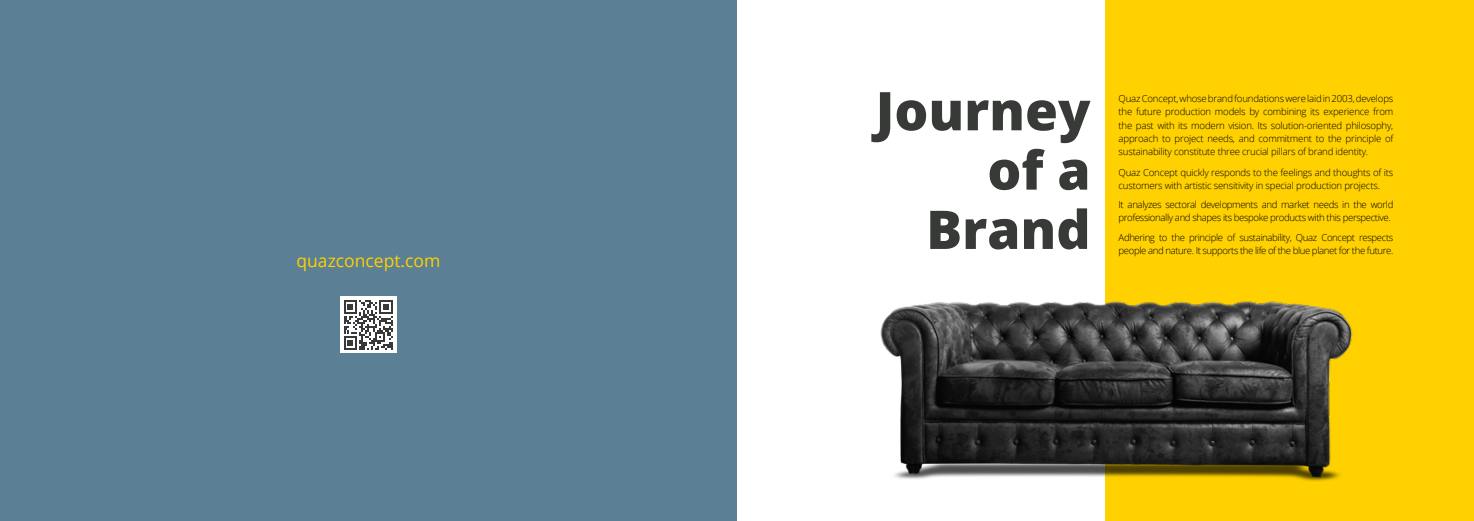
<style>
.page{position:relative;width:1474px;height:521px;background:#fff}
.page>*{position:absolute;margin:0;border:0;box-sizing:border-box;transform-origin:0 0}
.t1{font:800 53.38px/59.3px "Open Sans";color:#373a36;text-align:right}
.t2{font:17.5px "Open Sans";color:#ffd100}
.t3{font:300 9.62px/13.1px "Open Sans";letter-spacing:-.04em;color:#000}
.t4{font:300 9.62px/13.1px "Open Sans";letter-spacing:-.02em;color:#000}
</style>
<div class="page">
<div style="left:0;top:0;width:736px;height:521px;background:#5b7f95"></div>
<div style="left:340px;top:296px;width:57px;height:57px;background:#fff"></div>
<svg style="left:344px;top:300px;width:49px;height:49px"></svg>
<div style="left:1105px;top:0;width:368px;height:521px;background:#ffd100"></div>
<img style="left:880px;top:301px;width:473px;height:180px">
<h2 class="t2" style="left:296px;top:249px;width:145px">quazconcept.com</h2>
<h1 class="t1" style="left:875px;top:78px;width:216px">Journey of a<br>Brand</h1>
<p class="t3" style="left:1118px;top:92px;width:276px;text-align:justify">Quaz Concept, whose brand foundations were laid in 2003, develops the future production models by combining its experience from the past with its modern vision. Its solution-oriented philosophy, approach to project needs, and commitment to the principle of sustainability constitute three crucial pillars of brand identity.</p>
<p class="t4" style="left:1118px;top:165px;width:276px">Quaz Concept quickly responds to the feelings and thoughts of its customers with artistic sensitivity in special production projects.</p>
<p class="t3" style="left:1118px;top:198px;width:276px">It analyzes sectoral developments and market needs in the world professionally and shapes its bespoke products with this perspective.</p>
<p class="t3" style="left:1118px;top:230px;width:276px">Adhering to the principle of sustainability, Quaz Concept respects people and nature. It supports the life of the blue planet for the future.</p>
</div>
